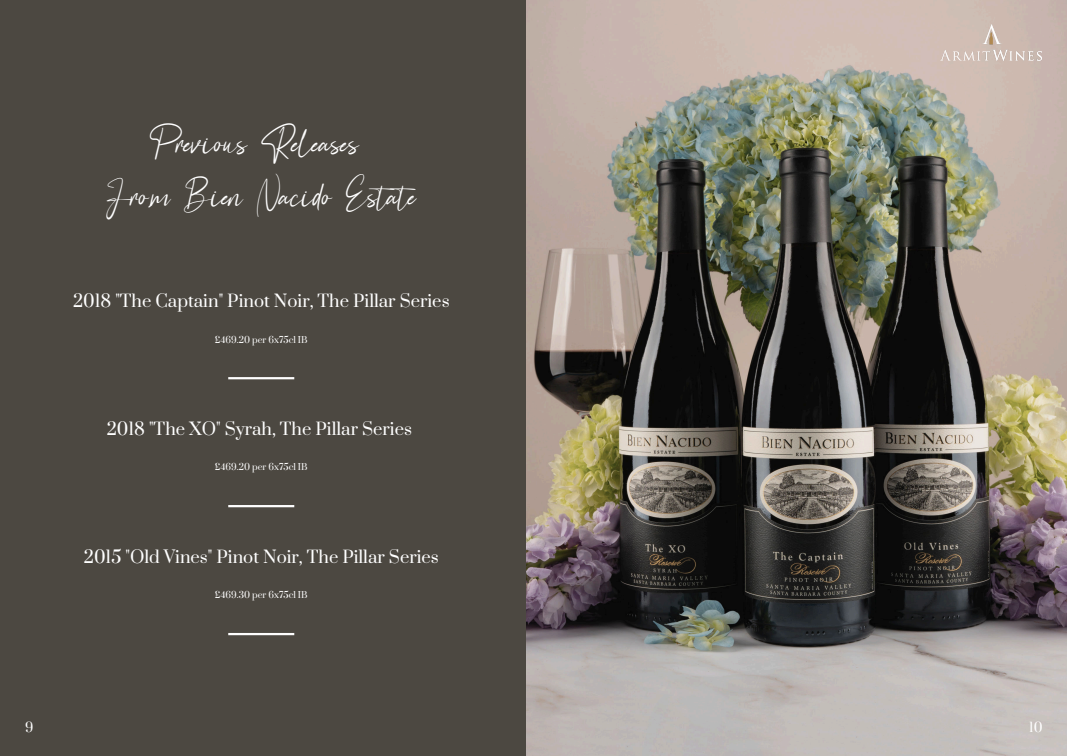
<style>
.page{position:relative;width:1067px;height:756px;background:#fff}
.page>*{position:absolute;margin:0;border:0;box-sizing:border-box;transform-origin:0 0}
.t1{font:48.65px/52.9px "Astagina Signature";color:#fff;text-align:center}
.t2{font:16.65px "Prata";color:#fff}
.t3{font:12.75px "Prata";color:#fff}
.t4{font:8.65px "Prata";color:#fff}
</style>
<div class="page">
<div style="left:0;top:0;width:1066px;height:756px;background:#4c4841"></div>
<img style="left:526px;top:0;width:540px;height:756px">
<img style="left:940px;top:24px;width:101px;height:36px">
<hr style="left:228px;top:377px;width:66px;height:2px;background:#fefefe">
<hr style="left:228px;top:505px;width:66px;height:2px;background:#fefefe">
<hr style="left:228px;top:633px;width:66px;height:2px;background:#fefefe">
<h1 class="t1" style="left:106px;top:123px;width:311px">Previous Releases<br>Fro,m Bien Nacido Estate</h1>
<p class="t2" style="left:73px;top:287px;width:378px">2018 "The Captain" Pinot Noir, The Pillar Series</p>
<p class="t4" style="left:215px;top:332px;width:94px">£469.20 per 6x75cl IB</p>
<p class="t2" style="left:107px;top:415px;width:307px">2018 "The XO" Syrah, The Pillar Series</p>
<p class="t4" style="left:215px;top:460px;width:94px">£469.20 per 6x75cl IB</p>
<p class="t2" style="left:84px;top:543px;width:356px">2015 "Old Vines" Pinot Noir, The Pillar Series</p>
<p class="t4" style="left:215px;top:588px;width:94px">£469.30 per 6x75cl IB</p>
<p class="t3" style="left:25px;top:717px;width:10px">9</p>
<p class="t3" style="left:1029px;top:717px;width:15px">10</p>
</div>
